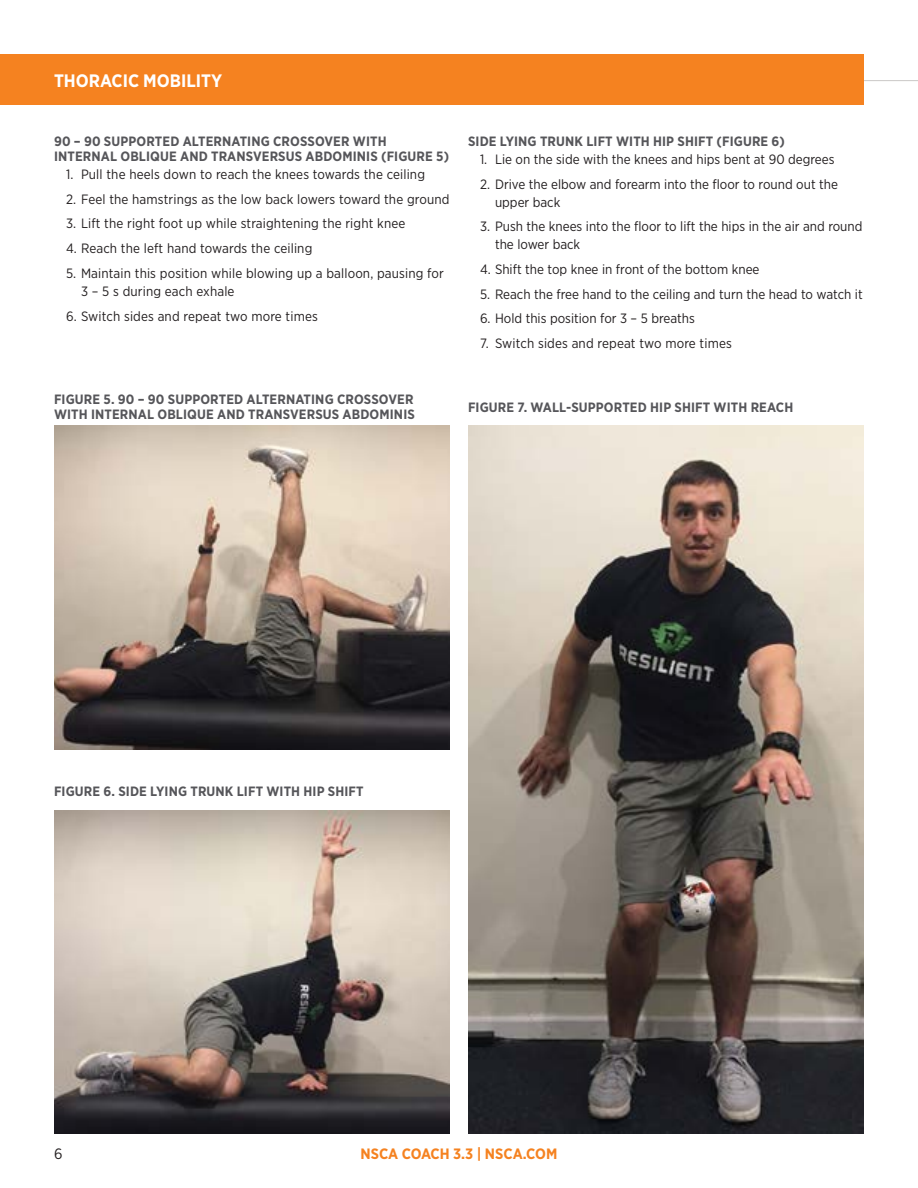
<style>
.page{position:relative;width:918px;height:1188px;background:#fff}
.page>*{position:absolute;margin:0;border:0;box-sizing:border-box;transform-origin:0 0}
.t1{font:700 18px "Gotham Narrow";color:#fff}
.t2{font:700 15px "Gotham Narrow";color:#f58220}
.t3{font:15px "Gotham Narrow";color:#231f20}
.t4{font:13.5px/18px "Gotham Narrow";color:#231f20}
.t5{font:700 13.5px/15px "Gotham Narrow";letter-spacing:.01em;color:#56565a}
</style>
<div class="page">
<hr style="left:827px;top:80px;width:91px;height:1px;background:#cac8c7">
<div style="left:0;top:54px;width:864px;height:51px;background:#f58220"></div>
<img style="left:54px;top:426px;width:396px;height:324px">
<img style="left:54px;top:810px;width:396px;height:324px">
<img style="left:468px;top:426px;width:396px;height:708px">
<h1 class="t1" style="left:54px;top:69px;width:170px">THORACIC MOBILITY</h1>
<p class="t5" style="left:54px;top:133px;width:397px">90 – 90 SUPPORTED ALTERNATING CROSSOVER WITH<br>INTERNAL OBLIQUE AND TRANSVERSUS ABDOMINIS (FIGURE 5)</p>
<p class="t4" style="left:66px;top:165px;width:361px">1. Pull the heels down to reach the knees towards the ceiling</p>
<p class="t4" style="left:66px;top:190px;width:385px">2. Feel the hamstrings as the low back lowers toward the ground</p>
<p class="t4" style="left:66px;top:214px;width:341px">3. Lift the right foot up while straightening the right knee</p>
<p class="t4" style="left:66px;top:239px;width:248px">4. Reach the left hand towards the ceiling</p>
<p class="t4" style="left:81px;top:264px;width:365px;text-indent:-15px">5. Maintain this position while blowing up a balloon, pausing for<br>3 – 5 s during each exhale</p>
<p class="t4" style="left:66px;top:307px;width:253px">6. Switch sides and repeat two more times</p>
<p class="t5" style="left:54px;top:392px;width:362px">FIGURE 5. 90 – 90 SUPPORTED ALTERNATING CROSSOVER<br>WITH INTERNAL OBLIQUE AND TRANSVERSUS ABDOMINIS</p>
<p class="t5" style="left:468px;top:133px;width:319px">SIDE LYING TRUNK LIFT WITH HIP SHIFT (FIGURE 6)</p>
<p class="t4" style="left:480px;top:150px;width:356px">1. Lie on the side with the knees and hips bent at 90 degrees</p>
<p class="t4" style="left:495px;top:174px;width:345px;text-indent:-15px">2. Drive the elbow and forearm into the floor to round out the upper back</p>
<p class="t4" style="left:495px;top:217px;width:369px;text-indent:-15px">3. Push the knees into the floor to lift the hips in the air and round the lower back</p>
<p class="t4" style="left:480px;top:260px;width:281px">4. Shift the top knee in front of the bottom knee</p>
<p class="t4" style="left:480px;top:285px;width:384px">5. Reach the free hand to the ceiling and turn the head to watch it</p>
<p class="t4" style="left:480px;top:309px;width:216px">6. Hold this position for 3 – 5 breaths</p>
<p class="t4" style="left:480px;top:334px;width:253px">7. Switch sides and repeat two more times</p>
<p class="t5" style="left:468px;top:400px;width:327px">FIGURE 7. WALL-SUPPORTED HIP SHIFT WITH REACH</p>
<p class="t5" style="left:54px;top:784px;width:311px">FIGURE 6. SIDE LYING TRUNK LIFT WITH HIP SHIFT</p>
<p class="t3" style="left:54px;top:1145px;width:10px">6</p>
<p class="t2" style="left:361px;top:1145px;width:198px">NSCA COACH 3.3 | NSCA.COM</p>
</div>
